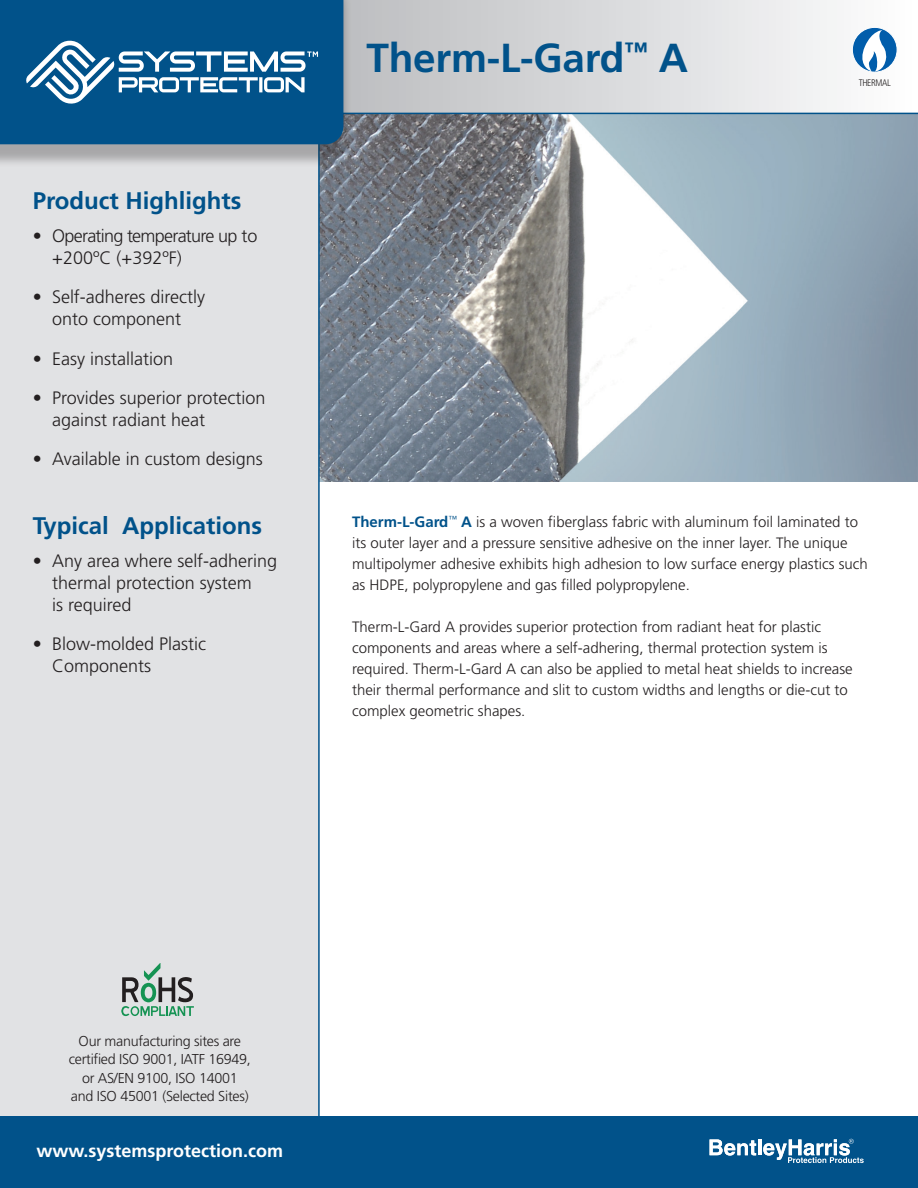
<style>
.page{position:relative;width:918px;height:1188px;background:#fff}
.page>*{position:absolute;margin:0;border:0;box-sizing:border-box;transform-origin:0 0}
.Product_Name{font:700 40.5px "Frutiger LT Pro";letter-spacing:-.005em;color:#01528a}
.Sidebar_Head{font:700 24px "Frutiger LT Pro";color:#01528a}
.Sidebar_Bullet{font:300 18px/21.6px "Frutiger LT Pro";color:#231f20}
.Sidebar_Bullet-2{font:300 18px/21.6px "Frutiger LT Pro";letter-spacing:-.04em;color:#231f20}
.t1{font:700 18px "Frutiger LT Pro";color:#fff}
.Body{font:300 15px/21px "Frutiger LT Pro";color:#231f20}
.t2{font:300 14.25px/18.3px "Frutiger";letter-spacing:-.02em;color:#231f20;text-align:center}
.t3{font:300 condensed 9.45px "Frutiger LT Pro";letter-spacing:-.04em;color:#231f20}
.s1{font-weight:700;color:#01528a}
</style>
<div class="page">
<img style="left:320px;top:114px;width:598px;height:368px">
<div style="left:0;top:168px;width:320px;height:948px;background:#e1e2e4"></div>
<svg style="left:352px;top:0;width:566px;height:114px"></svg>
<div style="left:0;top:0;width:352px;height:168px;background:#231f20;opacity:.3"></div>
<div style="left:0;top:0;width:343px;height:144px;background:#01528a"></div>
<div style="left:0;top:1116px;width:918px;height:72px;background:#01528a"></div>
<svg style="left:121px;top:963px;width:73px;height:53px;background:#a3b6ae"></svg>
<div style="left:852px;top:27px;width:45px;height:45px;background:#015dab;border-radius:50%"></div>
<div style="left:852px;top:27px;width:45px;height:45px;border:1px solid #fff;border-radius:50%"></div>
<svg style="left:858px;top:30px;width:29px;height:41px"></svg>
<svg style="left:710px;top:1139px;width:46px;height:17px"></svg>
<hr style="left:758px;top:1139px;width:3px;height:16px;background:#fff">
<svg style="left:763px;top:1139px;width:101px;height:24px"></svg>
<svg style="left:26px;top:41px;width:292px;height:63px"></svg>
<p class="Sidebar_Head" style="left:33px;top:186px;width:210px">Product Highlights</p>
<p class="Sidebar_Bullet-2" style="left:52px;top:225px;width:207px;text-indent:-20px">• Operating temperature up to +200ºC (+392ºF)</p>
<p class="Sidebar_Bullet" style="left:33px;top:286px;width:174px;text-align:center">• Self-adheres directly onto component</p>
<p class="Sidebar_Bullet" style="left:33px;top:348px;width:142px">• Easy installation</p>
<p class="Sidebar_Bullet" style="left:52px;top:387px;width:215px;text-indent:-20px">• Provides superior protection against radiant heat</p>
<p class="Sidebar_Bullet" style="left:33px;top:448px;width:232px">• Available in custom designs</p>
<p class="Sidebar_Head" style="left:33px;top:511px;width:231px">Typical Applications</p>
<p class="Sidebar_Bullet" style="left:52px;top:550px;width:227px;text-indent:-20px">• Any area where self-adhering thermal protection system<br>is required</p>
<p class="Sidebar_Bullet" style="left:52px;top:633px;width:156px;text-indent:-20px">• Blow-molded Plastic<br>Components</p>
<p class="Product_Name" style="left:366px;top:34px;width:323px">Therm-L-Gard<sup>™</sup> A</p>
<p class="t3" style="left:859px;top:77px;width:34px">THERMAL</p>
<p class="Body" style="left:352px;top:511px;width:517px"><span class="s1">Therm-L-Gard</span><sup>™</sup> <span class="s1">A</span> is a woven fiberglass fabric with aluminum foil laminated to its outer layer and a pressure sensitive adhesive on the inner layer. The unique multipolymer adhesive exhibits high adhesion to low surface energy plastics such as HDPE, polypropylene and gas filled polypropylene.</p>
<p class="Body" style="left:352px;top:616px;width:502px">Therm-L-Gard A provides superior protection from radiant heat for plastic components and areas where a self-adhering, thermal protection system is required. Therm-L-Gard A can also be applied to metal heat shields to increase their thermal performance and slit to custom widths and lengths or die-cut to complex geometric shapes.</p>
<p class="t2" style="left:69px;top:1032px;width:183px">Our manufacturing sites are certified ISO 9001, IATF 16949, or AS/EN 9100, ISO 14001<br>and ISO 45001 (Selected Sites)</p>
<p class="t1" style="left:36px;top:1140px;width:248px">www.systemsprotection.com</p>
</div>
